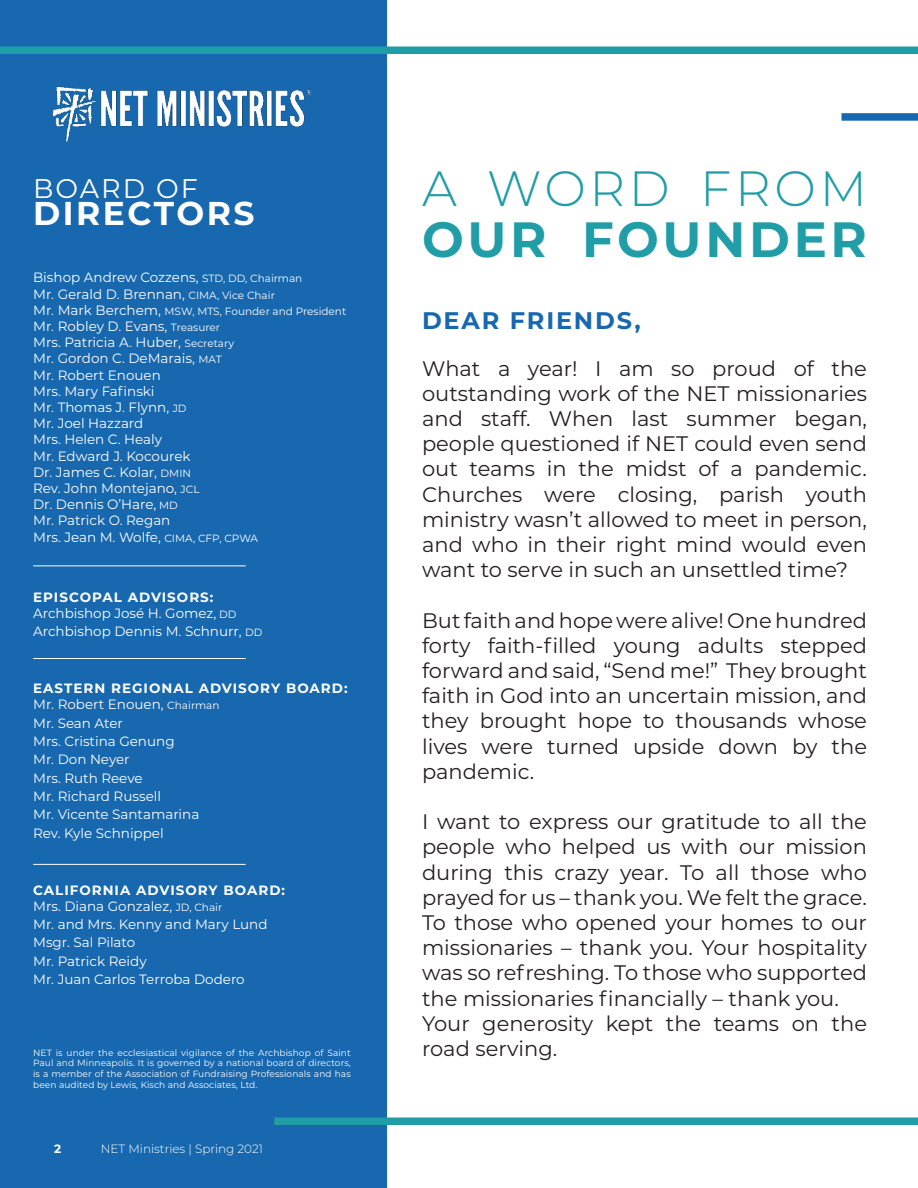
<style>
.page{position:relative;width:918px;height:1188px;background:#fff}
.page>*{position:absolute;margin:0;border:0;box-sizing:border-box;transform-origin:0 0}
.t1{font:700 49.5px "Montserrat";letter-spacing:.075em;color:#209da6}
.t2{font:300 49.5px "Montserrat";letter-spacing:.075em;color:#209da6}
.t3{font:700 33px "Montserrat";letter-spacing:.075em;color:#fff}
.t4{font:27px "Montserrat";letter-spacing:.075em;color:#fff}
.t5{font:700 24px "Montserrat";letter-spacing:.075em;color:#1868af}
.t6{font:21px/25.2px "Montserrat";color:#231f20;text-align:justify}
.t7{font:13.5px/16.2px "Montserrat";color:#fff}
.t8{font:700 13.5px/16.2px "Montserrat";letter-spacing:.075em;color:#fff}
.t9{font:300 12px "Montserrat";color:#fff}
.t10{font:700 12px "Montserrat";color:#fff}
.t11{font:10.5px "Montserrat";color:#fff}
.t12{font:9px/10.8px "Montserrat";letter-spacing:.01em;color:#fff;text-align:justify}
.s1{font-size:10.5px}
.s2{font-size:13.5px}
.s3{font-weight:700}
.s4{font-weight:400}
.s5{font-weight:400;font-size:10.5px}
</style>
<div class="page">
<div style="left:0;top:0;width:387px;height:1188px;background:#1868af"></div>
<div style="left:0;top:46px;width:918px;height:8px;background:#209da6"></div>
<div style="left:274px;top:1118px;width:644px;height:7px;background:#209da6"></div>
<hr style="left:33px;top:566px;width:213px;height:1px;background:#fff">
<img style="left:52px;top:86px;width:260px;height:57px">
<hr style="left:33px;top:658px;width:213px;height:1px;background:#fff">
<hr style="left:33px;top:864px;width:213px;height:1px;background:#fff">
<div style="left:842px;top:113px;width:76px;height:8px;background:#1868af"></div>
<p class="t4" style="left:33px;top:170px;width:166px">BOARD OF</p>
<h2 class="t3" style="left:33px;top:189px;width:223px">DIRECTORS</h2>
<p class="t7" style="left:33px;top:269px;width:271px">Bishop Andrew Cozzens, <span class="s1">STD, DD, Chairman<br></span>Mr. Gerald D. Brennan, <span class="s1">CIMA, Vice Chair</span></p>
<p class="t11" style="left:33px;top:304px;width:315px"><span class="s2">Mr. Mark Berchem,</span> MSW, MTS, Founder and President</p>
<p class="t7" style="left:33px;top:318px;width:227px">Mr. Robley D. Evans, <span class="s1">Treasurer<br></span>Mrs. Patricia A. Huber, <span class="s1">Secretary<br></span>Mr. Gordon C. DeMarais, <span class="s1">MAT<br></span>Mr. Robert Enouen<br>Mrs. Mary Fafinski<br>Mr. Thomas J. Flynn, <span class="s1">JD<br></span>Mr. Joel Hazzard<br>Mrs. Helen C. Healy<br>Mr. Edward J. Kocourek<br>Dr. James C. Kolar, <span class="s1">DMIN<br></span>Rev. John Montejano, <span class="s1">JCL<br></span>Dr. Dennis O’Hare, <span class="s1">MD<br></span>Mr. Patrick O. Regan<br>Mrs. Jean M. Wolfe, <span class="s1">CIMA, CFP, CPWA</span></p>
<p class="t7" style="left:33px;top:588px;width:205px"><span class="s3">EPISCOPAL ADVISORS:<br></span>Archbishop José H. Gomez, <span class="s1">DD</span></p>
<p class="t7" style="left:33px;top:623px;width:231px">Archbishop Dennis M. Schnurr, <span class="s1">DD</span></p>
<p class="t8" style="left:33px;top:679px;width:316px">EASTERN REGIONAL ADVISORY BOARD:<br><span class="s4">Mr. Robert Enouen,</span> <span class="s5">Chairman</span></p>
<p class="t7" style="left:33px;top:713px;width:168px;line-height:18.3px">Mr. Sean Ater<br>Mrs. Cristina Genung<br>Mr. Don Neyer<br>Mrs. Ruth Reeve<br>Mr. Richard Russell<br>Mr. Vicente Santamarina<br>Rev. Kyle Schnippel</p>
<p class="t8" style="left:33px;top:881px;width:254px">CALIFORNIA ADVISORY BOARD:<br><span class="s4">Mrs. Diana Gonzalez,</span> <span class="s5">JD, Chair</span></p>
<p class="t7" style="left:33px;top:915px;width:236px;line-height:18.3px">Mr. and Mrs. Kenny and Mary Lund<br>Msgr. Sal Pilato<br>Mr. Patrick Reidy<br>Mr. Juan Carlos Terroba Dodero</p>
<p class="t12" style="left:33px;top:1047px;width:319px">NET is under the ecclesiastical vigilance of the Archbishop of Saint Paul and Minneapolis. It is governed by a national board of directors, is a member of the Association of Fundraising Professionals and has been audited by Lewis, Kisch and Associates, Ltd.</p>
<p class="t10" style="left:54px;top:1140px;width:9px">2</p>
<p class="t9" style="left:101px;top:1141px;width:164px">NET Ministries | Spring 2021</p>
<h1 class="t2" style="left:422px;top:155px;width:446px">A WORD FROM</h1>
<h1 class="t1" style="left:422px;top:204px;width:446px">OUR FOUNDER</h1>
<p class="t5" style="left:422px;top:303px;width:220px">DEAR FRIENDS,</p>
<p class="t6" style="left:422px;top:355px;width:446px">What a year! I am so proud of the outstanding work of the NET missionaries and staff. When last summer began, people questioned if NET could even send out teams in the midst of a pandemic.<br>Churches were closing, parish youth ministry wasn’t allowed to meet in person, and who in their right mind would even want to serve in such an unsettled time?</p>
<p class="t6" style="left:422px;top:607px;width:446px">But faith and hope were alive! One hundred forty faith-filled young adults stepped forward and said, “Send me!” They brought faith in God into an uncertain mission, and they brought hope to thousands whose lives were turned upside down by the pandemic.</p>
<p class="t6" style="left:422px;top:809px;width:446px;text-align:left">I want to express our gratitude to all the people who helped us with our mission during this crazy year. To all those who prayed for us – thank you. We felt the grace.<br>To those who opened your homes to our missionaries – thank you. Your hospitality was so refreshing. To those who supported the missionaries financially – thank you.<br>Your generosity kept the teams on the road serving.</p>
</div>
